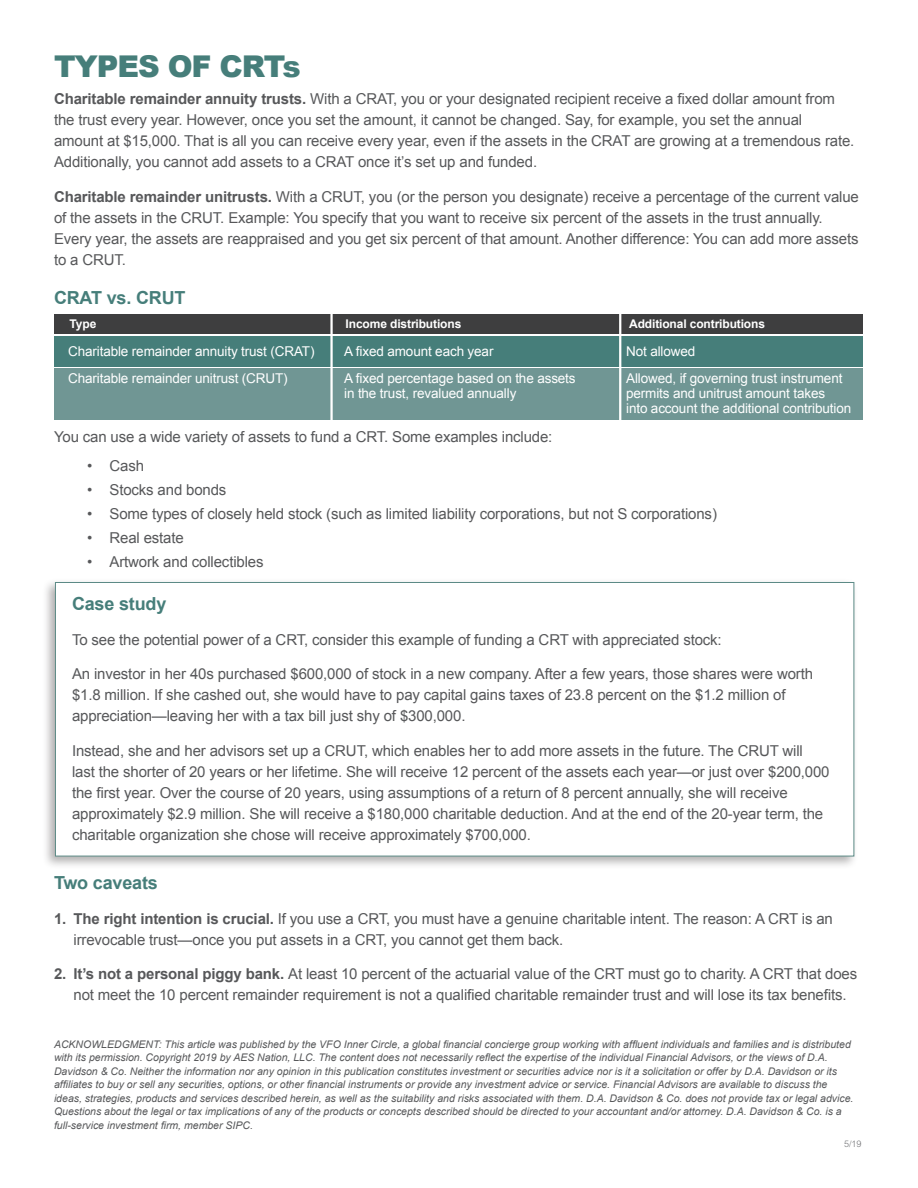
<style>
.page{position:relative;width:918px;height:1188px;background:#fff}
.page>*{position:absolute;margin:0;border:0;box-sizing:border-box;transform-origin:0 0}
.t1{font:900 30px "Arial";letter-spacing:-.035em;color:#467e7a}
.t2{font:700 18px "Arial";letter-spacing:-.01em;color:#467e7a}
.t3{font:15px/21px "Arial";letter-spacing:-.01em;color:#57585a}
.t4{font:13.5px/15px "Arial";letter-spacing:-.01em;color:#fff}
.t5{font:700 12px "Arial";letter-spacing:-.01em;color:#fff}
.t6{font:italic 10.5px/13.5px "Arial";color:#57585a}
.t7{font:300 9px "Arial MT Std";color:#6c6d70}
.s1{font-weight:700}
</style>
<div class="page">
<div style="left:55px;top:314px;width:808px;height:20px;background:#3e3e3f"></div>
<div style="left:55px;top:336px;width:808px;height:30px;background:#467e7a"></div>
<div style="left:55px;top:368px;width:808px;height:52px;background:#709694"></div>
<div style="left:42px;top:578px;width:816px;height:291px;background:#231f20;opacity:.35"></div>
<div style="left:55px;top:582px;width:799px;height:274px;background:#fff;border:1px solid #5c8a86"></div>
<hr style="left:330px;top:308px;width:3px;height:119px;background:#fff">
<hr style="left:619px;top:308px;width:2px;height:119px;background:#fff">
<h1 class="t1" style="left:54px;top:44px;width:248px">TYPES OF CRTs</h1>
<p class="t3" style="left:54px;top:89px;width:802px"><span class="s1">Charitable remainder annuity trusts.</span> With a CRAT, you or your designated recipient receive a fixed dollar amount from the trust every year. However, once you set the amount, it cannot be changed. Say, for example, you set the annual amount at $15,000. That is all you can receive every year, even if the assets in the CRAT are growing at a tremendous rate.<br>Additionally, you cannot add assets to a CRAT once it’s set up and funded.</p>
<p class="t3" style="left:54px;top:186px;width:806px"><span class="s1">Charitable remainder unitrusts.</span> With a CRUT, you (or the person you designate) receive a percentage of the current value of the assets in the CRUT. Example: You specify that you want to receive six percent of the assets in the trust annually.<br>Every year, the assets are reappraised and you get six percent of that amount. Another difference: You can add more assets to a CRUT.</p>
<p class="t2" style="left:54px;top:286px;width:133px">CRAT vs. CRUT</p>
<p class="t5" style="left:70px;top:316px;width:28px">Type</p>
<p class="t5" style="left:346px;top:316px;width:117px">Income distributions</p>
<p class="t5" style="left:629px;top:316px;width:137px">Additional contributions</p>
<p class="t4" style="left:68px;top:344px;width:248px">Charitable remainder annuity trust (CRAT)</p>
<p class="t4" style="left:344px;top:344px;width:151px">A fixed amount each year</p>
<p class="t4" style="left:626px;top:344px;width:71px">Not allowed</p>
<p class="t4" style="left:68px;top:371px;width:221px">Charitable remainder unitrust (CRUT)</p>
<p class="t4" style="left:344px;top:371px;width:233px">A fixed percentage based on the assets</p>
<p class="t4" style="left:626px;top:371px;width:218px">Allowed, if governing trust instrument</p>
<p class="t4" style="left:344px;top:386px;width:174px">in the trust, revalued annually</p>
<p class="t4" style="left:626px;top:386px;width:227px">permits and unitrust amount takes<br>into account the additional contribution</p>
<p class="t3" style="left:54px;top:427px;width:500px">You can use a wide variety of assets to fund a CRT. Some examples include:</p>
<p class="t3" style="left:87px;top:455px;width:59px">• Cash</p>
<p class="t3" style="left:87px;top:479px;width:141px">• Stocks and bonds</p>
<p class="t3" style="left:87px;top:503px;width:631px">• Some types of closely held stock (such as limited liability corporations, but not S corporations)</p>
<p class="t3" style="left:87px;top:527px;width:98px">• Real estate</p>
<p class="t3" style="left:87px;top:551px;width:178px">• Artwork and collectibles</p>
<p class="t2" style="left:72px;top:592px;width:96px">Case study</p>
<p class="t3" style="left:72px;top:629px;width:651px">To see the potential power of a CRT, consider this example of funding a CRT with appreciated stock:</p>
<p class="t3" style="left:72px;top:664px;width:743px">An investor in her 40s purchased $600,000 of stock in a new company. After a few years, those shares were worth $1.8 million. If she cashed out, she would have to pay capital gains taxes of 23.8 percent on the $1.2 million of appreciation—leaving her with a tax bill just shy of $300,000.</p>
<p class="t3" style="left:72px;top:740px;width:759px">Instead, she and her advisors set up a CRUT, which enables her to add more assets in the future. The CRUT will<br>last the shorter of 20 years or her lifetime. She will receive 12 percent of the assets each year—or just over $200,000 the first year. Over the course of 20 years, using assumptions of a return of 8 percent annually, she will receive approximately $2.9 million. She will receive a $180,000 charitable deduction. And at the end of the 20-year term, the charitable organization she chose will receive approximately $700,000.</p>
<p class="t2" style="left:54px;top:871px;width:105px">Two caveats</p>
<p class="t3" style="left:74px;top:908px;width:761px;text-indent:-20px"><span class="s1">1. The right intention is crucial.</span> If you use a CRT, you must have a genuine charitable intent. The reason: A CRT is an irrevocable trust—once you put assets in a CRT, you cannot get them back.</p>
<p class="t3" style="left:54px;top:964px;width:805px;text-align:center"><span class="s1">2. It’s not a personal piggy bank.</span> At least 10 percent of the actuarial value of the CRT must go to charity. A CRT that does not meet the 10 percent remainder requirement is not a qualified charitable remainder trust and will lose its tax benefits.</p>
<p class="t6" style="left:54px;top:1037px;width:801px">ACKNOWLEDGMENT: This article was published by the VFO Inner Circle, a global financial concierge group working with affluent individuals and families and is distributed with its permission. Copyright 2019 by AES Nation, LLC. The content does not necessarily reflect the expertise of the individual Financial Advisors, or the views of D.A.<br>Davidson &amp; Co. Neither the information nor any opinion in this publication constitutes investment or securities advice nor is it a solicitation or offer by D.A. Davidson or its affiliates to buy or sell any securities, options, or other financial instruments or provide any investment advice or service. Financial Advisors are available to discuss the ideas, strategies, products and services described herein, as well as the suitability and risks associated with them. D.A. Davidson &amp; Co. does not provide tax or legal advice.<br>Questions about the legal or tax implications of any of the products or concepts described should be directed to your accountant and/or attorney. D.A. Davidson &amp; Co. is a full-service investment firm, member SIPC.</p>
<p class="t7" style="left:844px;top:1139px;width:19px">5/19</p>
</div>
